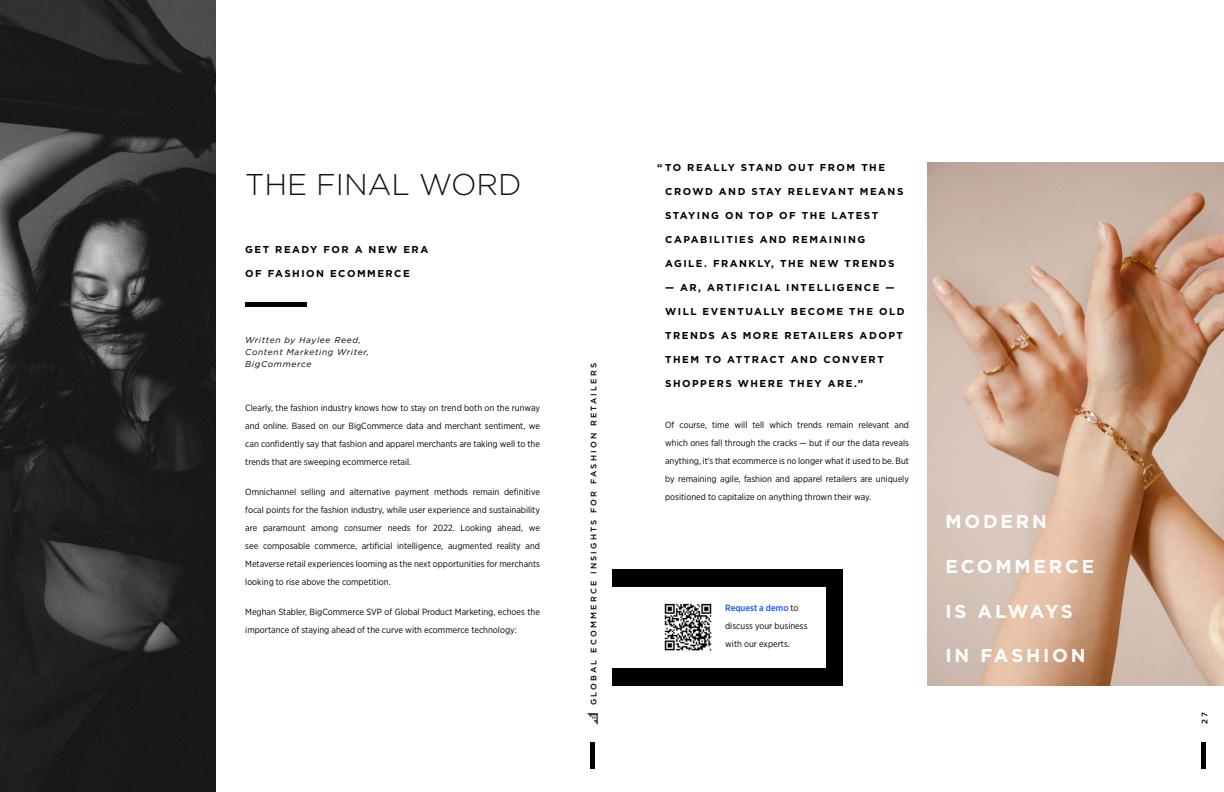
<style>
.page{position:relative;width:1224px;height:792px;background:#fff}
.page>*{position:absolute;margin:0;border:0;box-sizing:border-box;transform-origin:0 0}
.t1{font:300 30px "Gotham";color:#121118}
.t2{font:700 18.7px "Gotham";letter-spacing:.15em;color:#fff}
.t3{font:700 18.7px "Gotham";letter-spacing:.09em;color:#fff}
.t4{font:700 10px "Gotham";letter-spacing:.15em;color:#000}
.t5{font:9px/18px "Gotham Narrow";color:#000;text-align:justify}
.t6{font:italic 8.5px/12px "Gotham";letter-spacing:.075em;color:#000}
.t7{font:500 8px "Gotham";letter-spacing:.275em;color:#000}
.s1{font-weight:500;color:#0d52ff}
</style>
<div class="page">
<div style="left:245px;top:302px;width:62px;height:6px;background:#000"></div>
<img style="left:0;top:0;width:216px;height:792px">
<div style="left:590px;top:742px;width:5px;height:27px;background:#000"></div>
<svg style="left:588px;top:714px;width:10px;height:10px"></svg>
<img style="left:927px;top:163px;width:297px;height:522px">
<div style="left:612px;top:569px;width:230px;height:116px;background:#000"></div>
<div style="left:612px;top:587px;width:214px;height:80px;background:#fff"></div>
<img style="left:664px;top:603px;width:48px;height:48px">
<div style="left:1201px;top:742px;width:5px;height:27px;background:#000"></div>
<h1 class="t1" style="left:245px;top:166px;width:278px">THE FINAL WORD</h1>
<p class="t4" style="left:245px;top:243px;width:185px">GET READY FOR A NEW ERA</p>
<p class="t4" style="left:245px;top:267px;width:166px">OF FASHION ECOMMERCE</p>
<p class="t6" style="left:245px;top:334px;width:125px">Written by Haylee Reed,<br>Content Marketing Writer,<br>BigCommerce</p>
<p class="t5" style="left:245px;top:398px;width:296px">Clearly, the fashion industry knows how to stay on trend both on the runway and online. Based on our BigCommerce data and merchant sentiment, we can confidently say that fashion and apparel merchants are taking well to the trends that are sweeping ecommerce retail.</p>
<p class="t5" style="left:245px;top:482px;width:296px">Omnichannel selling and alternative payment methods remain definitive focal points for the fashion industry, while user experience and sustainability are paramount among consumer needs for 2022. Looking ahead, we see composable commerce, artificial intelligence, augmented reality and Metaverse retail experiences looming as the next opportunities for merchants looking to rise above the competition.</p>
<p class="t5" style="left:245px;top:602px;width:296px">Meghan Stabler, BigCommerce SVP of Global Product Marketing, echoes the importance of staying ahead of the curve with ecommerce technology:</p>
<p class="t7" style="left:588px;top:705px;width:344px;rotate:-90deg">GLOBAL ECOMMERCE INSIGHTS FOR FASHION RETAILERS</p>
<p class="t4" style="left:657px;top:160px;width:229px">“TO REALLY STAND OUT FROM THE</p>
<p class="t4" style="left:665px;top:184px;width:240px">CROWD AND STAY RELEVANT MEANS</p>
<p class="t4" style="left:665px;top:208px;width:215px">STAYING ON TOP OF THE LATEST</p>
<p class="t4" style="left:665px;top:232px;width:202px">CAPABILITIES AND REMAINING</p>
<p class="t4" style="left:665px;top:256px;width:231px">AGILE. FRANKLY, THE NEW TRENDS</p>
<p class="t4" style="left:665px;top:280px;width:231px">— AR, ARTIFICIAL INTELLIGENCE —</p>
<p class="t4" style="left:665px;top:304px;width:241px">WILL EVENTUALLY BECOME THE OLD</p>
<p class="t4" style="left:665px;top:328px;width:239px">TRENDS AS MORE RETAILERS ADOPT</p>
<p class="t4" style="left:665px;top:352px;width:220px">THEM TO ATTRACT AND CONVERT</p>
<p class="t4" style="left:665px;top:376px;width:200px">SHOPPERS WHERE THEY ARE.”</p>
<p class="t5" style="left:665px;top:415px;width:245px">Of course, time will tell which trends remain relevant and which ones fall through the cracks — but if our the data reveals anything, it’s that ecommerce is no longer what it used to be. But by remaining agile, fashion and apparel retailers are uniquely positioned to capitalize on anything thrown their way.</p>
<p class="t5" style="left:725px;top:599px;width:84px;text-align:left"><span class="s1">Request a demo</span> to discuss your business with our experts.</p>
<h2 class="t2" style="left:945px;top:509px;width:103px">MODERN</h2>
<h2 class="t2" style="left:945px;top:554px;width:150px">ECOMMERCE</h2>
<h2 class="t3" style="left:945px;top:599px;width:129px">IS ALWAYS</h2>
<h2 class="t2" style="left:945px;top:643px;width:142px">IN FASHION</h2>
<p class="t7" style="left:1199px;top:724px;width:13px;rotate:-90deg">2 7</p>
</div>
